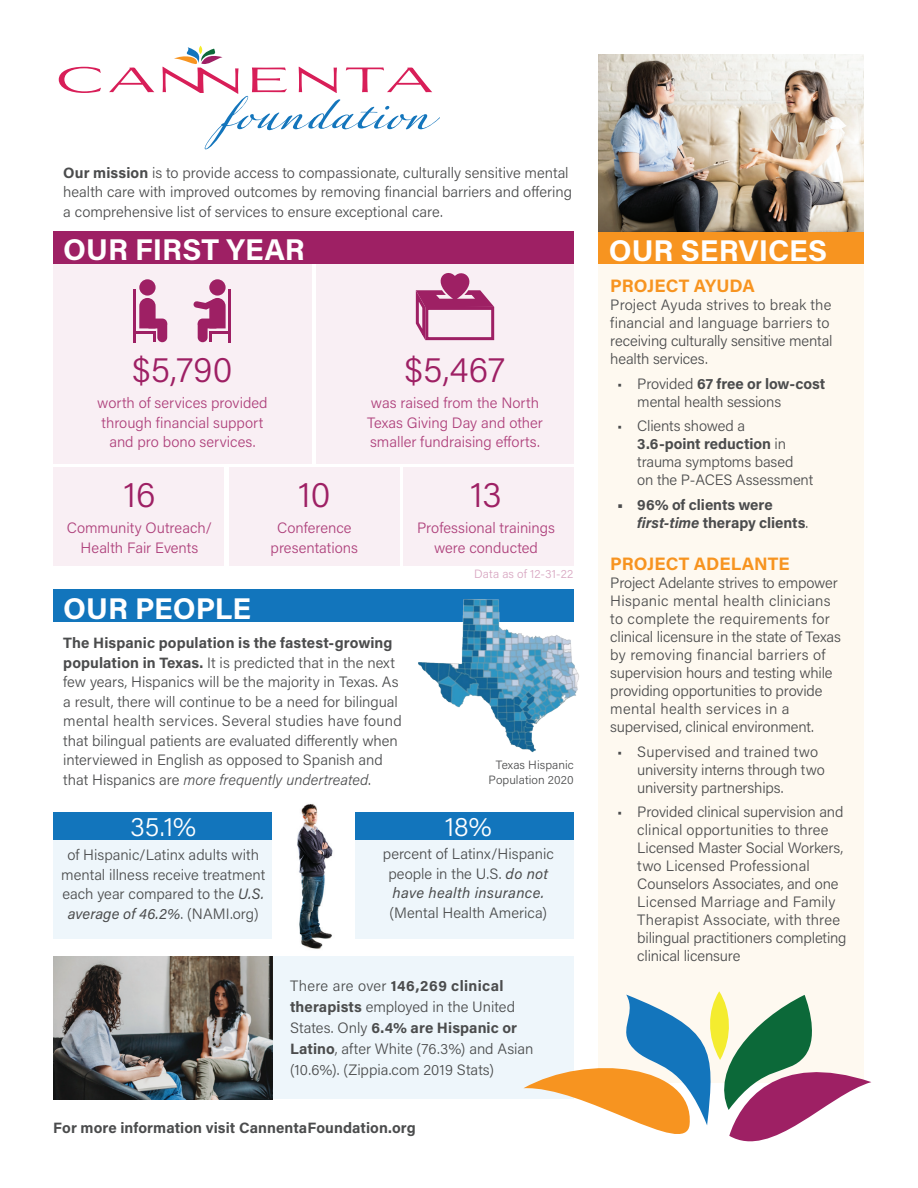
<style>
.page{position:relative;width:918px;height:1188px;background:#fff}
.page>*{position:absolute;margin:0;border:0;box-sizing:border-box;transform-origin:0 0}
.t1{font:300 36px "Acumin Pro";letter-spacing:-.005em;color:#9e2064}
.t2{font:700 30px "Acumin Pro";color:#fff}
.t3{font:300 27px "Acumin Pro";color:#fff}
.t4{font:700 18px "Acumin Pro";letter-spacing:.005em;color:#f79420}
.t5{font:300 15px/18px "Acumin Pro";color:#4b4c4d}
.t6{font:300 15px/19.5px "Acumin Pro";color:#ae407b;text-align:center}
.t7{font:700 15px/18px "Acumin Pro";letter-spacing:.005em;color:#4b4c4d}
.t8{font:300 12px/14.4px "Acumin Pro";letter-spacing:.01em;color:#4b4c4d;text-align:right}
.t9{font:300 12px "Acumin Pro";letter-spacing:.01em;color:#d8a6c1}
.s1{font-weight:700}
.s2{font-style:italic}
.s3{font-weight:400;font-style:italic}
.s4{font-weight:300}
</style>
<div class="page">
<img style="left:260px;top:804px;width:109px;height:145px">
<div style="left:267px;top:957px;width:307px;height:142px;background:#eef6fb"></div>
<div style="left:53px;top:468px;width:171px;height:98px;background:#f9eff4"></div>
<div style="left:229px;top:468px;width:171px;height:98px;background:#f9eff4"></div>
<div style="left:403px;top:468px;width:171px;height:98px;background:#f9eff4"></div>
<div style="left:53px;top:264px;width:259px;height:200px;background:#f9eff4"></div>
<div style="left:316px;top:264px;width:258px;height:200px;background:#f9eff4"></div>
<div style="left:598px;top:264px;width:266px;height:818px;background:#fef9f0"></div>
<div style="left:598px;top:231px;width:266px;height:32px;background:#f79420"></div>
<div style="left:53px;top:231px;width:521px;height:32px;background:#9e2064"></div>
<div style="left:53px;top:590px;width:521px;height:32px;background:#1275bc"></div>
<svg style="left:59px;top:67px;width:42px;height:26px"></svg>
<svg style="left:109px;top:68px;width:45px;height:24px"></svg>
<svg style="left:162px;top:46px;width:278px;height:103px"></svg>
<svg style="left:523px;top:991px;width:348px;height:150px"></svg>
<div style="left:53px;top:813px;width:219px;height:28px;background:#1275bc"></div>
<div style="left:355px;top:813px;width:219px;height:28px;background:#1275bc"></div>
<div style="left:355px;top:841px;width:219px;height:98px;background:#eef6fb"></div>
<div style="left:53px;top:841px;width:219px;height:98px;background:#eef6fb"></div>
<img style="left:418px;top:599px;width:161px;height:154px">
<img style="left:598px;top:54px;width:266px;height:177px">
<img style="left:53px;top:957px;width:219px;height:142px">
<div style="left:139px;top:279px;width:17px;height:17px;background:#9e2064;border-radius:50%"></div>
<div style="left:209px;top:279px;width:17px;height:17px;background:#9e2064;border-radius:50%"></div>
<hr style="left:134px;top:289px;width:2px;height:53px;background:#9e2064">
<hr style="left:229px;top:289px;width:2px;height:53px;background:#9e2064">
<hr style="left:135px;top:331px;width:21px;height:3px;background:#9e2064">
<hr style="left:209px;top:331px;width:21px;height:3px;background:#9e2064">
<svg style="left:139px;top:298px;width:28px;height:44px"></svg>
<svg style="left:193px;top:294px;width:33px;height:48px"></svg>
<div style="left:425px;top:307px;width:69px;height:33px;background:#9e2064"></div>
<svg style="left:415px;top:273px;width:79px;height:66px"></svg>
<p class="t5" style="left:63px;top:162px;width:510px;line-height:19.5px"><span class="s1">Our mission</span> is to provide access to compassionate, culturally sensitive mental health care with improved outcomes by removing financial barriers and offering a comprehensive list of services to ensure exceptional care.</p>
<h2 class="t2" style="left:63px;top:228px;width:243px">OUR FIRST YEAR</h2>
<h1 class="t1" style="left:132px;top:345px;width:102px">$5,790</h1>
<p class="t6" style="left:97px;top:393px;width:172px">worth of services provided through financial support and pro bono services.</p>
<h1 class="t1" style="left:405px;top:345px;width:102px">$5,467</h1>
<p class="t6" style="left:367px;top:392px;width:177px;text-align:left">was raised from the North<br>Texas Giving Day and other smaller fundraising efforts.</p>
<h1 class="t1" style="left:124px;top:470px;width:33px">16</h1>
<p class="t6" style="left:67px;top:518px;width:147px">Community Outreach/<br>Health Fair Events</p>
<h2 class="t2" style="left:63px;top:587px;width:189px">OUR PEOPLE</h2>
<h1 class="t1" style="left:298px;top:470px;width:34px">10</h1>
<p class="t6" style="left:271px;top:518px;width:89px">Conference presentations</p>
<h1 class="t1" style="left:470px;top:470px;width:33px">13</h1>
<p class="t6" style="left:417px;top:518px;width:139px">Professional trainings were conducted</p>
<p class="t9" style="left:474px;top:565px;width:101px">Data as of 12-31-22</p>
<p class="t5" style="left:63px;top:633px;width:340px;line-height:19.5px"><span class="s1">The Hispanic population is the fastest-growing population in Texas.</span> It is predicted that in the next few years, Hispanics will be the majority in Texas. As a result, there will continue to be a need for bilingual mental health services. Several studies have found that bilingual patients are evaluated differently when interviewed in English as opposed to Spanish and that Hispanics are <span class="s2">more frequently undertreated</span>.</p>
<h3 class="t3" style="left:130px;top:808px;width:67px">35.1%</h3>
<p class="t5" style="left:61px;top:845px;width:205px;line-height:19.5px;text-align:center">of Hispanic/Latinx adults with mental illness receive treatment each year compared to the <span class="s3">U.S. average of 46.2%</span>. (NAMI.org)</p>
<p class="t8" style="left:489px;top:757px;width:87px">Texas Hispanic<br>Population 2020</p>
<h3 class="t3" style="left:445px;top:808px;width:48px">18%</h3>
<p class="t5" style="left:383px;top:844px;width:172px;line-height:19.5px;text-align:center">percent of Latinx/Hispanic people in the U.S. <span class="s3">do not have health insurance.</span></p>
<p class="t5" style="left:390px;top:903px;width:159px">(Mental Health America)</p>
<p class="t5" style="left:290px;top:975px;width:245px;line-height:21px">There are over <span class="s1">146,269 clinical therapists</span> employed in the United States. Only <span class="s1">6.4% are Hispanic or Latino</span>, after White (76.3%) and Asian (10.6%). (Zippia.com 2019 Stats)</p>
<p class="t7" style="left:53px;top:1118px;width:364px">For more information visit CannentaFoundation.org</p>
<h2 class="t2" style="left:609px;top:229px;width:220px">OUR SERVICES</h2>
<p class="t4" style="left:610px;top:273px;width:146px">PROJECT AYUDA</p>
<p class="t5" style="left:610px;top:295px;width:224px">Project Ayuda strives to break the financial and language barriers to receiving culturally sensitive mental health services.</p>
<p class="t5" style="left:637px;top:374px;width:190px;text-indent:-20px">• Provided <span class="s1">67 free or low-cost </span>mental health sessions</p>
<p class="t5" style="left:637px;top:417px;width:177px;text-indent:-20px">• Clients showed a<br><span class="s1">3.6-point reduction</span> in trauma symptoms based on the P-ACES Assessment</p>
<p class="t7" style="left:637px;top:495px;width:172px;text-indent:-20px">• 96% of clients were <span class="s2">first-time</span> therapy clients<span class="s4">.</span></p>
<p class="t4" style="left:610px;top:551px;width:181px">PROJECT ADELANTE</p>
<p class="t5" style="left:610px;top:573px;width:232px">Project Adelante strives to empower Hispanic mental health clinicians to complete the requirements for clinical licensure in the state of Texas by removing financial barriers of supervision hours and testing while providing opportunities to provide mental health services in a supervised, clinical environment.</p>
<p class="t5" style="left:637px;top:742px;width:189px;text-indent:-20px">• Supervised and trained two university interns through two university partnerships.</p>
<p class="t5" style="left:637px;top:803px;width:211px;text-indent:-20px">• Provided clinical supervision and clinical opportunities to three<br>Licensed Master Social Workers, two Licensed Professional<br>Counselors Associates, and one<br>Licensed Marriage and Family<br>Therapist Associate, with three bilingual practitioners completing clinical licensure</p>
</div>
